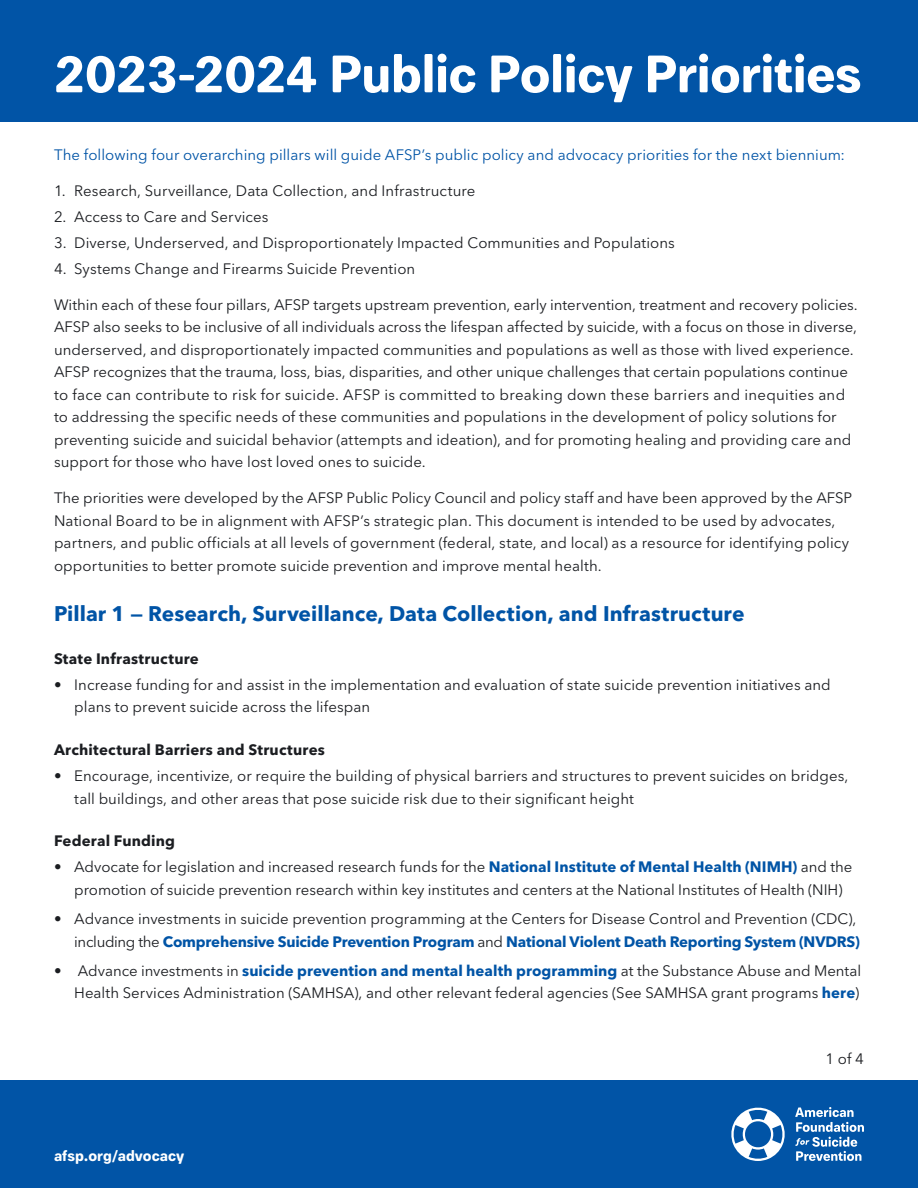
<style>
.page{position:relative;width:918px;height:1188px;background:#fff}
.page>*{position:absolute;margin:0;border:0;box-sizing:border-box;transform-origin:0 0}
.t1{font:700 52.5px "Paul Grotesk Soft";letter-spacing:-.01em;color:#fff}
.t2{font:700 21px "Avenir Next LT Pro";letter-spacing:.005em;color:#0154a6}
.t3{font:15px/22.5px "Avenir Next LT Pro";letter-spacing:.005em;color:#1b1d21}
.t4{font:15px "Avenir Next LT Pro";letter-spacing:.005em;color:#0154a6}
.t5{font:700 15px "Avenir Next LT Pro";letter-spacing:.015em;color:#1b1d21}
.t6{font:700 15px "Paul Grotesk Soft";letter-spacing:.005em;color:#fff}
.s1{font-weight:700;color:#0154a6}
</style>
<div class="page">
<div style="left:0;top:1080px;width:918px;height:108px;background:#0154a6"></div>
<svg style="left:795px;top:1107px;width:69px;height:54px"></svg>
<svg style="left:731px;top:1107px;width:54px;height:54px"></svg>
<div style="left:0;top:0;width:918px;height:122px;background:#0154a6"></div>
<h1 class="t1" style="left:54px;top:43px;width:809px">2023-2024 Public Policy Priorities</h1>
<p class="t4" style="left:54px;top:146px;width:793px">The following four overarching pillars will guide AFSP’s public policy and advocacy priorities for the next biennium:</p>
<p class="t3" style="left:54px;top:179px;width:423px">1. Research, Surveillance, Data Collection, and Infrastructure</p>
<p class="t3" style="left:54px;top:205px;width:216px">2. Access to Care and Services</p>
<p class="t3" style="left:54px;top:231px;width:622px">3. Diverse, Underserved, and Disproportionately Impacted Communities and Populations</p>
<p class="t3" style="left:54px;top:257px;width:363px">4. Systems Change and Firearms Suicide Prevention</p>
<p class="t3" style="left:54px;top:293px;width:805px">Within each of these four pillars, AFSP targets upstream prevention, early intervention, treatment and recovery policies.<br>AFSP also seeks to be inclusive of all individuals across the lifespan affected by suicide, with a focus on those in diverse, underserved, and disproportionately impacted communities and populations as well as those with lived experience.<br>AFSP recognizes that the trauma, loss, bias, disparities, and other unique challenges that certain populations continue to face can contribute to risk for suicide. AFSP is committed to breaking down these barriers and inequities and to addressing the specific needs of these communities and populations in the development of policy solutions for preventing suicide and suicidal behavior (attempts and ideation), and for promoting healing and providing care and support for those who have lost loved ones to suicide.</p>
<p class="t3" style="left:54px;top:487px;width:800px">The priorities were developed by the AFSP Public Policy Council and policy staff and have been approved by the AFSP National Board to be in alignment with AFSP’s strategic plan. This document is intended to be used by advocates, partners, and public officials at all levels of government (federal, state, and local) as a resource for identifying policy opportunities to better promote suicide prevention and improve mental health.</p>
<h2 class="t2" style="left:54px;top:601px;width:692px">Pillar 1 — Research, Surveillance, Data Collection, and Infrastructure</h2>
<p class="t5" style="left:54px;top:649px;width:146px">State Infrastructure</p>
<p class="t3" style="left:74px;top:673px;width:758px;text-indent:-20px">• Increase funding for and assist in the implementation and evaluation of state suicide prevention initiatives and plans to prevent suicide across the lifespan</p>
<p class="t5" style="left:54px;top:741px;width:272px">Architectural Barriers and Structures</p>
<p class="t3" style="left:74px;top:765px;width:776px;text-indent:-20px">• Encourage, incentivize, or require the building of physical barriers and structures to prevent suicides on bridges, tall buildings, and other areas that pose suicide risk due to their significant height</p>
<p class="t5" style="left:54px;top:832px;width:123px">Federal Funding</p>
<p class="t3" style="left:74px;top:856px;width:780px;text-indent:-20px">• Advocate for legislation and increased research funds for the <span class="s1">National Institute of Mental Health (NIMH)</span> and the promotion of suicide prevention research within key institutes and centers at the National Institutes of Health (NIH)</p>
<p class="t3" style="left:54px;top:908px;width:808px;text-align:right">• Advance investments in suicide prevention programming at the Centers for Disease Control and Prevention (CDC), including the <span class="s1">Comprehensive Suicide Prevention Program</span> and <span class="s1">National Violent Death Reporting System (NVDRS)</span></p>
<p class="t3" style="left:54px;top:959px;width:809px;text-align:right">• Advance investments in <span class="s1">suicide prevention and mental health programming</span> at the Substance Abuse and Mental<br>Health Services Administration (SAMHSA), and other relevant federal agencies (See SAMHSA grant programs <span class="s1">here</span>)</p>
<p class="t6" style="left:54px;top:1147px;width:132px">afsp.org/advocacy</p>
<p class="t3" style="left:825px;top:1048px;width:40px">1 of 4</p>
</div>
